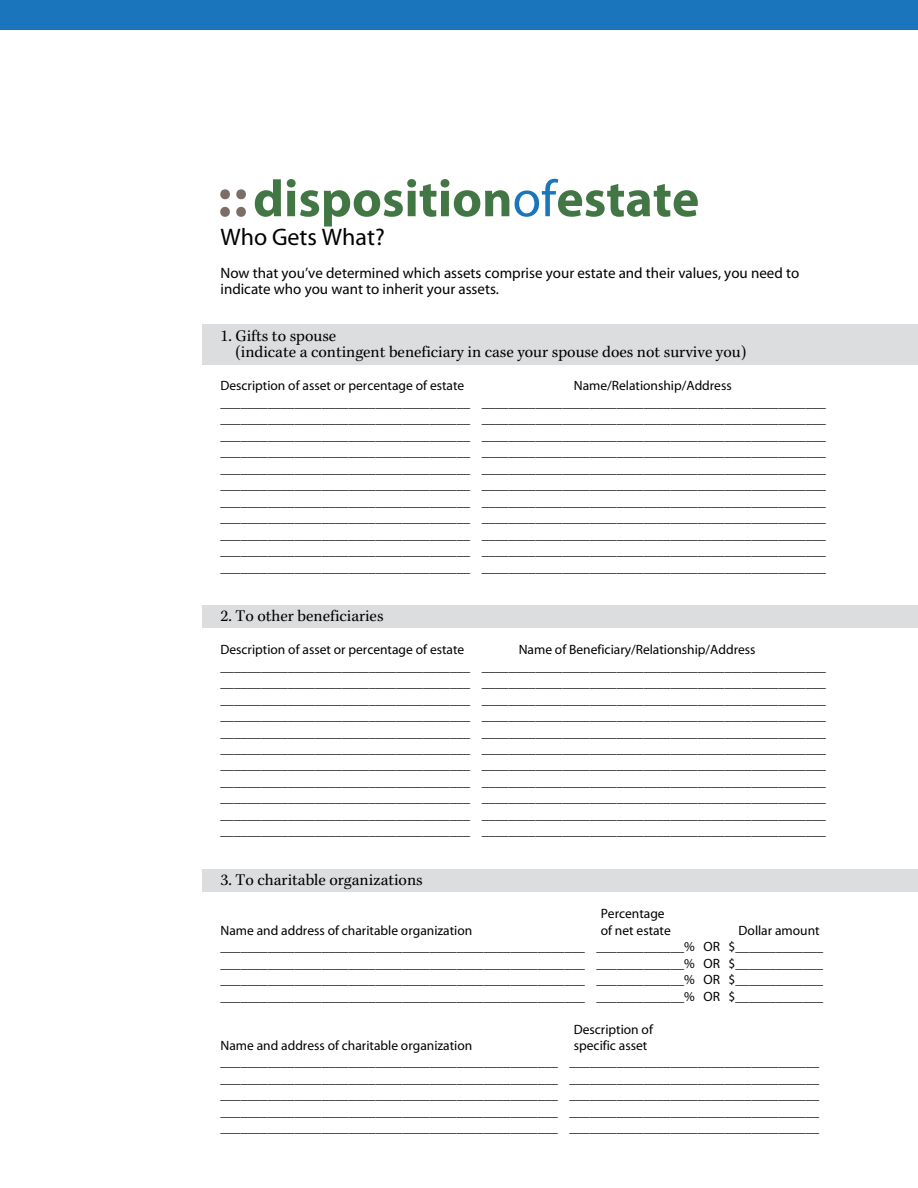
<style>
.page{position:relative;width:918px;height:1188px;background:#fff}
.page>*{position:absolute;margin:0;border:0;box-sizing:border-box;transform-origin:0 0}
.t1{font:700 52.05px "Myriad";color:#427645}
.t2{font:24px "Myriad";color:#000}
.t3{font:16.5px/16.5px "Kepler";color:#000}
.t4{font:15px/16.5px "Myriad";color:#000}
.t5{font:13.5px/16.5px "Myriad";color:#000;text-align:justify}
.s1{font-size:54.3px;color:#7a6e66}
.s2{font-weight:400;color:#1b75bc}
</style>
<div class="page">
<div style="left:202px;top:325px;width:716px;height:40px;background:#dcddde"></div>
<div style="left:202px;top:605px;width:716px;height:22px;background:#dcddde"></div>
<div style="left:202px;top:869px;width:716px;height:23px;background:#dcddde"></div>
<div style="left:0;top:0;width:918px;height:30px;background:#1b75bc"></div>
<h1 class="t1" style="left:218px;top:172px;width:483px"><span class="s1">::</span>disposition<span class="s2">of</span>estate</h1>
<h2 class="t2" style="left:220px;top:225px;width:166px">Who Gets What?</h2>
<p class="t4" style="left:220px;top:265px;width:580px">Now that you’ve determined which assets comprise your estate and their values, you need to indicate who you want to inherit your assets.</p>
<p class="t3" style="left:235px;top:327px;width:512px;text-indent:-15px">1. Gifts to spouse<br>(indicate a contingent beneficiary in case your spouse does not survive you)</p>
<p class="t5" style="left:220px;top:378px;width:245px">Description of asset or percentage of estate</p>
<p class="t5" style="left:574px;top:378px;width:159px">Name/Relationship/Address</p>
<p class="t5" style="left:220px;top:394px;width:251px">_____________________________________ _____________________________________ _____________________________________ _____________________________________ _____________________________________ _____________________________________ _____________________________________ _____________________________________ _____________________________________ _____________________________________ _____________________________________</p>
<p class="t5" style="left:482px;top:394px;width:346px">___________________________________________________ ___________________________________________________ ___________________________________________________ ___________________________________________________ ___________________________________________________ ___________________________________________________ ___________________________________________________ ___________________________________________________ ___________________________________________________ ___________________________________________________ ___________________________________________________</p>
<p class="t3" style="left:220px;top:608px;width:165px">2. To other beneficiaries</p>
<p class="t5" style="left:220px;top:642px;width:245px">Description of asset or percentage of estate</p>
<p class="t5" style="left:519px;top:642px;width:238px">Name of Beneficiary/Relationship/Address</p>
<p class="t5" style="left:220px;top:658px;width:607px">_____________________________________ ___________________________________________________ _____________________________________ ___________________________________________________ _____________________________________ ___________________________________________________ _____________________________________ ___________________________________________________ _____________________________________ ___________________________________________________ _____________________________________ ___________________________________________________ _____________________________________ ___________________________________________________ _____________________________________ ___________________________________________________ _____________________________________ ___________________________________________________ _____________________________________ ___________________________________________________ _____________________________________ ___________________________________________________</p>
<p class="t3" style="left:220px;top:872px;width:204px">3. To charitable organizations</p>
<p class="t5" style="left:220px;top:922px;width:253px">Name and address of charitable organization</p>
<p class="t5" style="left:601px;top:906px;width:72px">Percentage of net estate</p>
<p class="t5" style="left:739px;top:922px;width:83px">Dollar amount</p>
<p class="t5" style="left:220px;top:939px;width:476px">______________________________________________________ _____________%</p>
<p class="t5" style="left:703px;top:939px;width:121px">OR $_____________</p>
<p class="t5" style="left:220px;top:955px;width:476px">______________________________________________________ _____________%</p>
<p class="t5" style="left:703px;top:955px;width:121px">OR $_____________</p>
<p class="t5" style="left:220px;top:972px;width:476px">______________________________________________________ _____________%</p>
<p class="t5" style="left:703px;top:972px;width:121px">OR $_____________</p>
<p class="t5" style="left:220px;top:988px;width:476px">______________________________________________________ _____________%</p>
<p class="t5" style="left:703px;top:988px;width:121px">OR $_____________</p>
<p class="t5" style="left:220px;top:1038px;width:253px">Name and address of charitable organization</p>
<p class="t5" style="left:574px;top:1021px;width:81px">Description of specific asset</p>
<p class="t5" style="left:220px;top:1054px;width:600px">__________________________________________________ _____________________________________ __________________________________________________ _____________________________________ __________________________________________________ _____________________________________ __________________________________________________ _____________________________________ __________________________________________________ _____________________________________</p>
</div>
